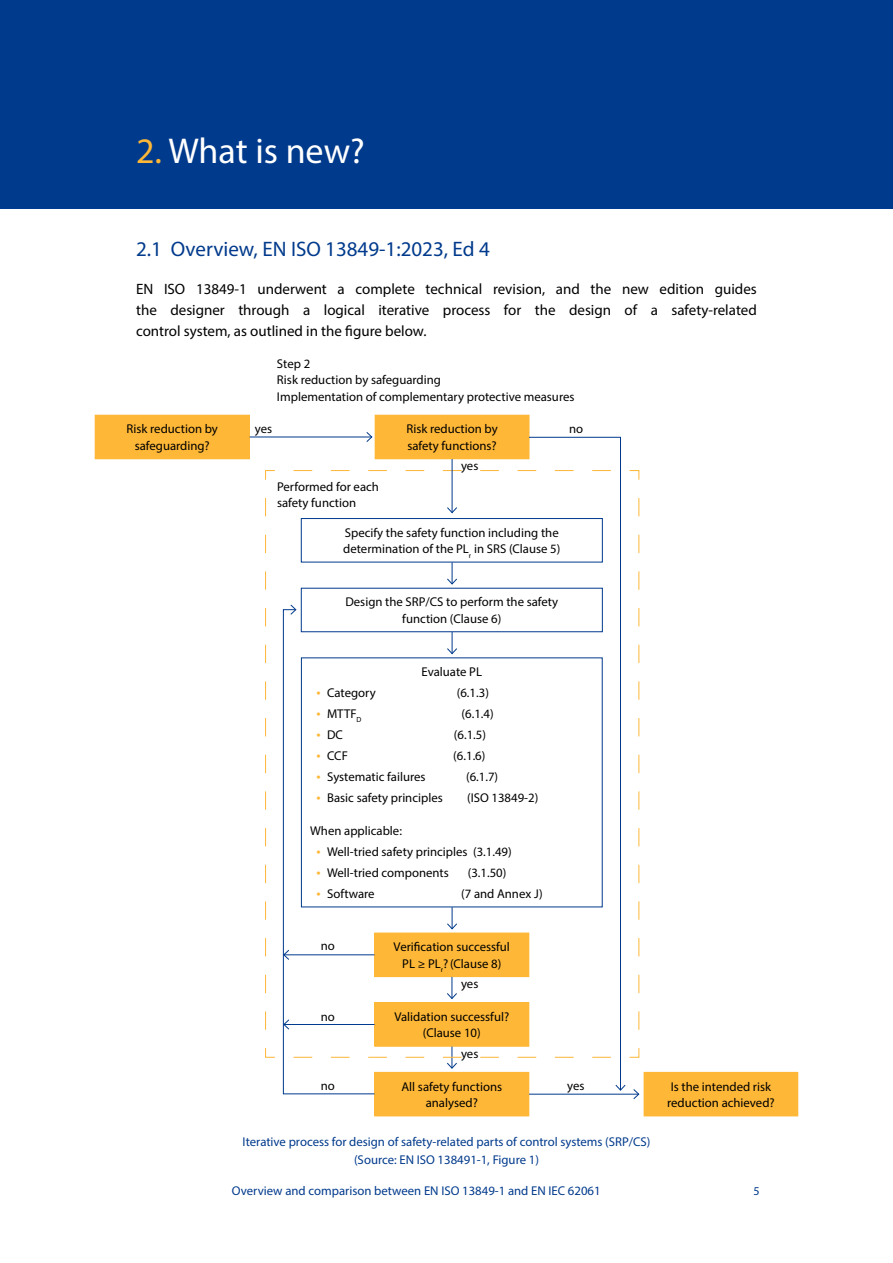
<style>
.page{position:relative;width:893px;height:1263px;background:#fff}
.page>*{position:absolute;margin:0;border:0;box-sizing:border-box;transform-origin:0 0}
.t1{font:36px "Myriad Pro";color:#fff}
.t2{font:21px "Myriad Pro";color:#003a8c}
.t3{font:15px/21px "Myriad Pro";color:#000;text-align:justify}
.t4{font:12.75px/16.5px "Myriad Pro";color:#000;text-align:center}
.t5{font:12.75px/18px "Myriad Pro";color:#003a8c;text-align:center}
.t6{font:12px "Myriad Pro";color:#003a8c}
.s1{color:#feb737}
.s2{font-size:15px;color:#feb737}
</style>
<div class="page">
<div style="left:0;top:0;width:893px;height:208px;background:#003a8c"></div>
<div style="left:95px;top:415px;width:154px;height:44px;background:#feb737"></div>
<div style="left:375px;top:415px;width:154px;height:44px;background:#feb737"></div>
<div style="left:375px;top:1072px;width:154px;height:44px;background:#feb737"></div>
<div style="left:644px;top:1072px;width:154px;height:44px;background:#feb737"></div>
<hr style="left:529px;top:1094px;width:110px;height:1px;background:#003a8c">
<svg style="left:633px;top:1089px;width:7px;height:10px"></svg>
<svg style="left:265px;top:470px;width:375px;height:588px"></svg>
<hr style="left:452px;top:459px;width:1px;height:54px;background:#003a8c">
<svg style="left:447px;top:507px;width:11px;height:6px"></svg>
<hr style="left:250px;top:437px;width:122px;height:1px;background:#003a8c">
<svg style="left:366px;top:432px;width:7px;height:10px"></svg>
<svg style="left:528px;top:437px;width:93px;height:167px"></svg>
<svg style="left:283px;top:604px;width:343px;height:490px"></svg>
<h1 class="t1" style="left:136px;top:128px;width:230px"><span class="s1">2.</span> What is new?</h1>
<h2 class="t2" style="left:136px;top:236px;width:355px">2.1 Overview, EN ISO 13849-1:2023, Ed 4</h2>
<p class="t3" style="left:136px;top:278px;width:622px">EN ISO 13849-1 underwent a complete technical revision, and the new edition guides the designer through a logical iterative process for the design of a safety-related control system, as outlined in the figure below.</p>
<p class="t4" style="left:127px;top:421px;width:93px">Risk reduction by safeguarding?</p>
<p class="t4" style="left:277px;top:355px;width:299px;text-align:left">Step 2<br>Risk reduction by safeguarding<br>Implementation of complementary protective measures</p>
<p class="t4" style="left:406px;top:421px;width:93px;text-align:left">Risk reduction by safety functions?</p>
<p class="t4" style="left:277px;top:478px;width:103px;text-align:left">Performed for each safety function</p>
<p class="t4" style="left:343px;top:524px;width:219px;text-align:left">Specify the safety function including the determination of the PL<sub>r</sub> in SRS (Clause 5)</p>
<p class="t4" style="left:345px;top:594px;width:214px">Design the SRP/CS to perform the safety function (Clause 6)</p>
<p class="t4" style="left:255px;top:421px;width:19px">yes</p>
<p class="t4" style="left:569px;top:421px;width:16px">no</p>
<p class="t4" style="left:461px;top:457px;width:19px">yes</p>
<p class="t4" style="left:421px;top:663px;width:62px">Evaluate PL</p>
<p class="t4" style="left:317px;top:684px;width:61px"><span class="s2">•</span> Category</p>
<p class="t4" style="left:457px;top:684px;width:34px">(6.1.3)</p>
<p class="t4" style="left:317px;top:705px;width:47px"><span class="s2">•</span> MTTF<sub>D</sub></p>
<p class="t4" style="left:462px;top:705px;width:34px">(6.1.4)</p>
<p class="t4" style="left:317px;top:726px;width:28px"><span class="s2">•</span> DC</p>
<p class="t4" style="left:454px;top:726px;width:34px">(6.1.5)</p>
<p class="t4" style="left:317px;top:747px;width:33px"><span class="s2">•</span> CCF</p>
<p class="t4" style="left:453px;top:747px;width:34px">(6.1.6)</p>
<p class="t4" style="left:317px;top:768px;width:110px"><span class="s2">•</span> Systematic failures</p>
<p class="t4" style="left:466px;top:768px;width:34px">(6.1.7)</p>
<p class="t4" style="left:317px;top:789px;width:128px"><span class="s2">•</span> Basic safety principles</p>
<p class="t4" style="left:467px;top:789px;width:73px">(ISO 13849-2)</p>
<p class="t4" style="left:310px;top:822px;width:93px">When applicable:</p>
<p class="t4" style="left:317px;top:843px;width:197px"><span class="s2">•</span> Well-tried safety principles (3.1.49)</p>
<p class="t4" style="left:317px;top:864px;width:134px"><span class="s2">•</span> Well-tried components</p>
<p class="t4" style="left:468px;top:864px;width:40px">(3.1.50)</p>
<p class="t4" style="left:317px;top:885px;width:60px"><span class="s2">•</span> Software</p>
<p class="t4" style="left:461px;top:885px;width:83px">(7 and Annex J)</p>
<p class="t4" style="left:321px;top:937px;width:16px">no</p>
<p class="t4" style="left:321px;top:1008px;width:16px">no</p>
<p class="t4" style="left:394px;top:938px;width:118px">Verification successful<br>PL ≥ PL<sub>r</sub>? (Clause 8)</p>
<p class="t4" style="left:461px;top:975px;width:19px">yes</p>
<p class="t4" style="left:394px;top:1008px;width:116px">Validation successful? (Clause 10)</p>
<p class="t4" style="left:461px;top:1045px;width:19px">yes</p>
<p class="t4" style="left:401px;top:1078px;width:102px">All safety functions analysed?</p>
<p class="t4" style="left:667px;top:1078px;width:109px;text-align:left">Is the intended risk reduction achieved?</p>
<p class="t4" style="left:321px;top:1077px;width:16px">no</p>
<p class="t4" style="left:567px;top:1077px;width:19px">yes</p>
<p class="t5" style="left:242px;top:1132px;width:410px">Iterative process for design of safety-related parts of control systems (SRP/CS) (Source: EN ISO 138491-1, Figure 1)</p>
<p class="t5" style="left:232px;top:1182px;width:370px">Overview and comparison between EN ISO 13849-1 and EN IEC 62061</p>
<p class="t6" style="left:753px;top:1183px;width:8px">5</p>
</div>
